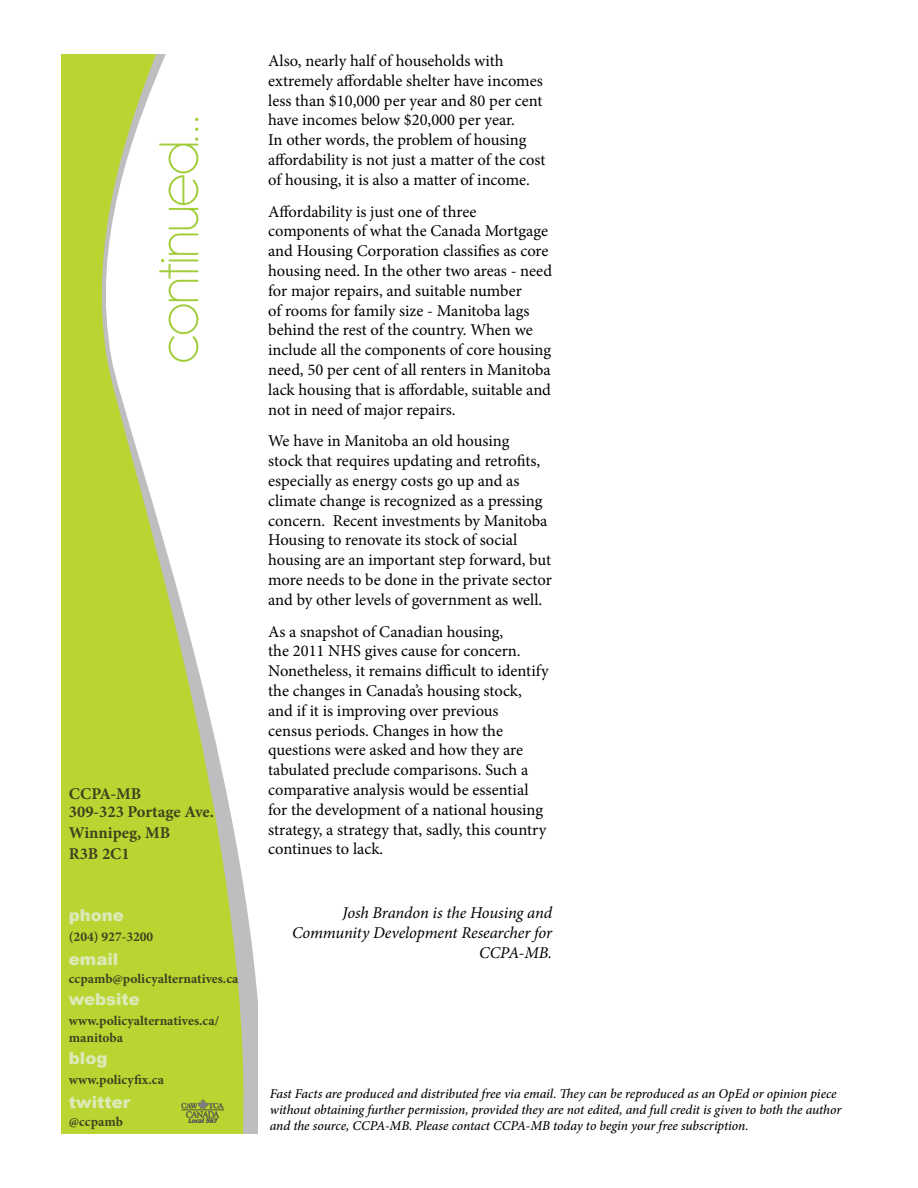
<style>
.page{position:relative;width:918px;height:1188px;background:#fff}
.page>*{position:absolute;margin:0;border:0;box-sizing:border-box;transform-origin:0 0}
.t1{font:200 61.5px "Antipasto";letter-spacing:-.04em;color:#a1cd3a}
.t2{font:16.5px/19.8px "Minion Pro";letter-spacing:-.005em;color:#000}
.t3{font:italic 16.5px/19.8px "Minion Pro";letter-spacing:-.01em;color:#000;text-align:right}
.t4{font:700 16.5px/18px "Minion Pro";color:#40411e}
.t5{font:900 16.5px "Arial";color:#dceab7}
.t6{font:italic 500 13.5px/16.2px "Minion Pro";letter-spacing:-.005em;color:#000}
.t7{font:700 13.5px/16.5px "Minion Pro";color:#40411e}
</style>
<div class="page">
<svg style="left:62px;top:54px;width:196px;height:1080px;fill:#bad532"></svg>
<img style="left:182px;top:1100px;width:41px;height:22px">
<h1 class="t1" style="left:144px;top:364px;width:251px;rotate:-90deg">continued...</h1>
<p class="t4" style="left:69px;top:784px;width:147px">CCPA-MB<br>309-323 Portage Ave.</p>
<p class="t4" style="left:69px;top:822px;width:103px;line-height:21px">Winnipeg, MB<br>R3B 2C1</p>
<p class="t5" style="left:69px;top:903px;width:57px">phone</p>
<p class="t7" style="left:69px;top:928px;width:86px">(204) 927-3200</p>
<p class="t7" style="left:69px;top:970px;width:171px">ccpamb@policyalternatives.ca</p>
<p class="t7" style="left:69px;top:1012px;width:152px">www.policyalternatives.ca/ manitoba</p>
<p class="t7" style="left:69px;top:1071px;width:97px">www.policyfix.ca</p>
<p class="t7" style="left:69px;top:1113px;width:56px">@ccpamb</p>
<p class="t5" style="left:69px;top:947px;width:51px">email</p>
<p class="t5" style="left:69px;top:988px;width:73px">website</p>
<p class="t5" style="left:69px;top:1046px;width:40px">blog</p>
<p class="t5" style="left:69px;top:1090px;width:63px">twitter</p>
<p class="t2" style="left:268px;top:51px;width:279px">Also, nearly half of households with extremely affordable shelter have incomes less than $10,000 per year and 80 per cent have incomes below $20,000 per year.<br>In other words, the problem of housing affordability is not just a matter of the cost of housing, it is also a matter of income.</p>
<p class="t2" style="left:268px;top:202px;width:285px">Affordability is just one of three components of what the Canada Mortgage and Housing Corporation classifies as core housing need. In the other two areas - need for major repairs, and suitable number<br>of rooms for family size - Manitoba lags behind the rest of the country. When we include all the components of core housing need, 50 per cent of all renters in Manitoba lack housing that is affordable, suitable and not in need of major repairs.</p>
<p class="t2" style="left:268px;top:431px;width:285px">We have in Manitoba an old housing<br>stock that requires updating and retrofits, especially as energy costs go up and as climate change is recognized as a pressing concern. Recent investments by Manitoba Housing to renovate its stock of social housing are an important step forward, but more needs to be done in the private sector and by other levels of government as well.</p>
<p class="t2" style="left:268px;top:621px;width:282px">As a snapshot of Canadian housing,<br>the 2011 NHS gives cause for concern.<br>Nonetheless, it remains difficult to identify the changes in Canada’s housing stock, and if it is improving over previous<br>census periods. Changes in how the questions were asked and how they are tabulated preclude comparisons. Such a comparative analysis would be essential for the development of a national housing strategy, a strategy that, sadly, this country continues to lack.</p>
<p class="t3" style="left:292px;top:903px;width:262px">Josh Brandon is the Housing and<br>Community Development Researcher for<br>CCPA-MB.</p>
<p class="t6" style="left:270px;top:1085px;width:573px">Fast Facts are produced and distributed free via email. They can be reproduced as an OpEd or opinion piece without obtaining further permission, provided they are not edited, and full credit is given to both the author and the source, CCPA-MB. Please contact CCPA-MB today to begin your free subscription.</p>
</div>
